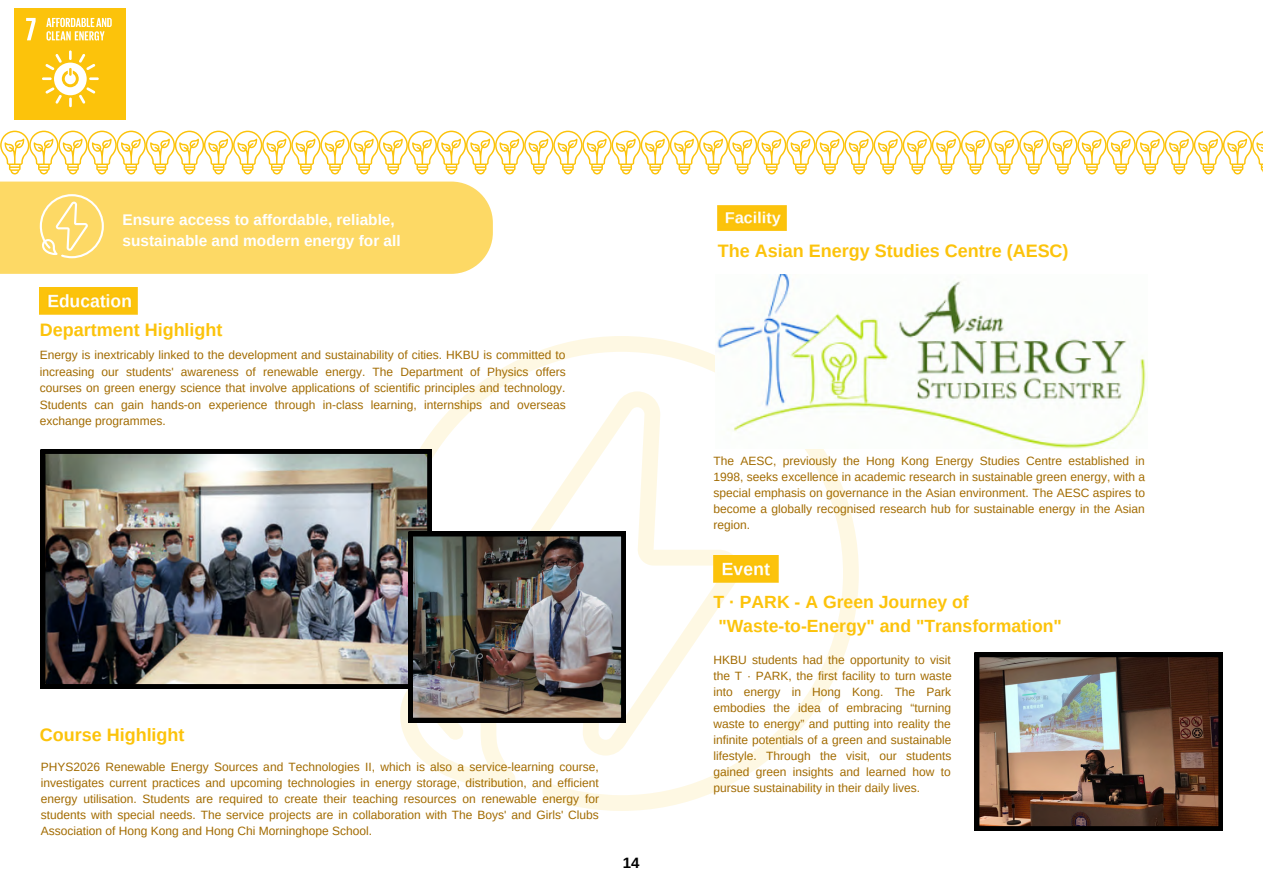
<style>
.page{position:relative;width:1263px;height:894px;background:#fff}
.page>*{position:absolute;margin:0;border:0;box-sizing:border-box;transform-origin:0 0}
.t1{font:700 18px "Arimo";color:#fcc30b}
.t2{font:700 17.55px/23.5px "Arimo";color:#fcc30b}
.t3{font:700 15.45px/21.1px "Arimo";color:#fff}
.t4{font:700 15px "Arimo";color:#000}
.t5{font:12px/16px "Arimo";color:#a26b00;text-align:justify}
</style>
<div class="page">
<div style="left:15px;top:9px;width:111px;height:111px;background:#fcc30b"></div>
<svg style="left:26px;top:18px;width:10px;height:22px"></svg>
<svg style="left:46px;top:18px;width:66px;height:23px"></svg>
<svg style="left:42px;top:50px;width:57px;height:57px"></svg>
<div style="left:0;top:181px;width:493px;height:93px;background:#fdd965"></div>
<svg style="left:0;top:131px;width:1263px;height:43px"></svg>
<svg style="left:384px;top:336px;width:475px;height:474px"></svg>
<img style="left:716px;top:274px;width:430px;height:175px">
<img style="left:41px;top:449px;width:391px;height:239px">
<img style="left:408px;top:532px;width:218px;height:190px">
<img style="left:40px;top:287px;width:98px;height:27px">
<img style="left:718px;top:205px;width:69px;height:26px">
<img style="left:713px;top:555px;width:66px;height:27px">
<svg style="left:40px;top:194px;width:64px;height:64px"></svg>
<img style="left:975px;top:652px;width:248px;height:178px">
<p class="t3" style="left:123px;top:209px;width:280px">Ensure access to affordable, reliable, sustainable and modern energy for all</p>
<h1 class="t1" style="left:40px;top:320px;width:184px">Department Highlight</h1>
<p class="t5" style="left:40px;top:347px;width:527px;line-height:16.5px">Energy is inextricably linked to the development and sustainability of cities. HKBU is committed to increasing our students' awareness of renewable energy. The Department of Physics offers courses on green energy science that involve applications of scientific principles and technology.<br>Students can gain hands-on experience through in-class learning, internships and overseas exchange programmes.</p>
<h1 class="t1" style="left:40px;top:724px;width:146px">Course Highlight</h1>
<p class="t5" style="left:41px;top:758px;width:560px">PHYS2026 Renewable Energy Sources and Technologies II, which is also a service-learning course, investigates current practices and upcoming technologies in energy storage, distribution, and efficient energy utilisation. Students are required to create their teaching resources on renewable energy for students with special needs. The service projects are in collaboration with The Boys' and Girls' Clubs Association of Hong Kong and Hong Chi Morninghope School.</p>
<p class="t4" style="left:623px;top:854px;width:18px">14</p>
<h1 class="t1" style="left:718px;top:241px;width:352px">The Asian Energy Studies Centre (AESC)</h1>
<p class="t5" style="left:713px;top:452px;width:433px">The AESC, previously the Hong Kong Energy Studies Centre established in 1998, seeks excellence in academic research in sustainable green energy, with a special emphasis on governance in the Asian environment. The AESC aspires to become a globally recognised research hub for sustainable energy in the Asian region.</p>
<h2 class="t2" style="left:713px;top:590px;width:350px">T · PARK - A Green Journey of "Waste-to-Energy" and "Transformation"</h2>
<p class="t5" style="left:713px;top:651px;width:240px">HKBU students had the opportunity to visit the T · PARK, the first facility to turn waste into energy in Hong Kong. The Park embodies the idea of embracing “turning waste to energy” and putting into reality the infinite potentials of a green and sustainable lifestyle. Through the visit, our students gained green insights and learned how to pursue sustainability in their daily lives.</p>
</div>
